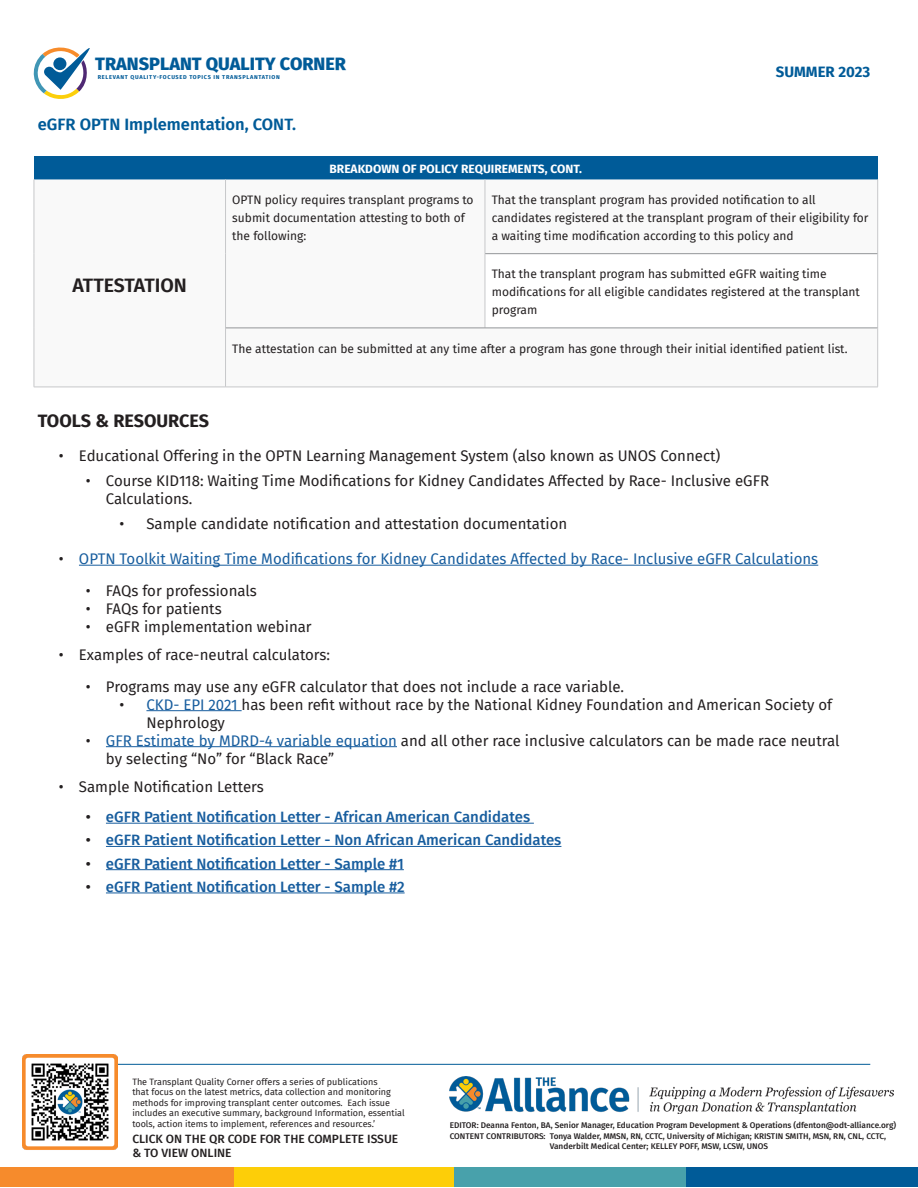
<style>
.page{position:relative;width:918px;height:1188px;background:#fff}
.page>*{position:absolute;margin:0;border:0;box-sizing:border-box;transform-origin:0 0}
.Table_text{font:600 19.5px "Fira Sans";letter-spacing:-.005em;color:#231f20}
.t1{font:800 18px "Fira Sans";color:#005b98}
.Subhead__Kicker{font:700 18px "Fira Sans";color:#231f20}
.Spotlight_header{font:600 16.5px "Fira Sans";color:#005b98}
.t2{font:15px/18px "Fira Sans";color:#231f20}
.t3{font:500 15px "Fira Sans";color:#175d9e}
.t4{font:15px "Fira Sans";color:#175d9e}
.t5{font:700 15px "Fira Sans";color:#005b98}
.Table_text-2{font:12px/18px "Fira Sans";color:#231f20}
.t6{font:500 12px/13.5px "Fira Sans";color:#231f20}
.t7{font:700 12px "Fira Sans";color:#fff}
.t8{font:9px/10.5px "Fira Sans";color:#231f20}
.t9{font:500 8.25px/10.5px "Fira Sans";color:#231f20}
.t10{font:700 5.7px "Fira Sans";letter-spacing:.12em;color:#005b98}
.s1{color:#231f20}
.s2{color:#175d9e}
</style>
<div class="page">
<hr style="left:38px;top:1064px;width:832px;height:1px;background:#005b98">
<div style="left:230px;top:1167px;width:236px;height:20px;background:#fdce08"></div>
<div style="left:0;top:1167px;width:233px;height:20px;background:#f68b2c"></div>
<div style="left:455px;top:1167px;width:236px;height:20px;background:#48a1ab"></div>
<div style="left:686px;top:1167px;width:232px;height:20px;background:#005b98"></div>
<img style="left:450px;top:1077px;width:443px;height:36px">
<img style="left:22px;top:1054px;width:96px;height:96px">
<div style="left:34px;top:156px;width:844px;height:23px;background:#005b98"></div>
<svg style="left:35px;top:179px;width:842px;height:208px"></svg>
<hr style="left:34px;top:179px;width:1px;height:75px;background:#c7c8ca">
<hr style="left:34px;top:254px;width:1px;height:74px;background:#c7c8ca">
<hr style="left:34px;top:328px;width:1px;height:59px;background:#c7c8ca">
<hr style="left:34px;top:387px;width:192px;height:1px;background:#c7c8ca">
<hr style="left:225px;top:179px;width:1px;height:75px;background:#c7c8ca">
<hr style="left:225px;top:254px;width:1px;height:74px;background:#c7c8ca">
<hr style="left:485px;top:179px;width:1px;height:75px;background:#c7c8ca">
<hr style="left:877px;top:179px;width:1px;height:75px;background:#c7c8ca">
<hr style="left:485px;top:253px;width:393px;height:1px;background:#939598">
<hr style="left:485px;top:254px;width:1px;height:74px;background:#c7c8ca">
<hr style="left:877px;top:254px;width:1px;height:74px;background:#c7c8ca">
<hr style="left:226px;top:328px;width:259px;height:1px;background:#939598">
<hr style="left:485px;top:328px;width:393px;height:1px;background:#939598">
<hr style="left:225px;top:328px;width:1px;height:59px;background:#c7c8ca">
<hr style="left:877px;top:328px;width:1px;height:59px;background:#c7c8ca">
<hr style="left:226px;top:387px;width:259px;height:1px;background:#c7c8ca">
<hr style="left:485px;top:387px;width:393px;height:1px;background:#c7c8ca">
<hr style="left:79px;top:565px;width:739px;height:1px;background:#175d9e">
<hr style="left:146px;top:710px;width:96px;height:1px;background:#175d9e">
<hr style="left:106px;top:746px;width:291px;height:1px;background:#175d9e">
<hr style="left:106px;top:823px;width:428px;height:1px;background:#175d9e">
<hr style="left:106px;top:846px;width:455px;height:1px;background:#175d9e">
<hr style="left:106px;top:869px;width:298px;height:1px;background:#175d9e">
<hr style="left:106px;top:893px;width:299px;height:1px;background:#175d9e">
<svg style="left:33px;top:47px;width:57px;height:52px"></svg>
<p class="t1" style="left:95px;top:48px;width:252px">TRANSPLANT QUALITY CORNER</p>
<p class="t5" style="left:776px;top:59px;width:96px">SUMMER 2023</p>
<p class="t10" style="left:98px;top:73px;width:184px">RELEVANT QUALITY-FOCUSED TOPICS IN TRANSPLANTATION</p>
<p class="Spotlight_header" style="left:38px;top:111px;width:260px">eGFR OPTN Implementation, CONT.</p>
<p class="t7" style="left:330px;top:159px;width:254px">BREAKDOWN OF POLICY REQUIREMENTS, CONT.</p>
<p class="Table_text" style="left:72px;top:269px;width:116px">ATTESTATION</p>
<p class="Table_text-2" style="left:232px;top:191px;width:243px">OPTN policy requires transplant programs to submit documentation attesting to both of the following:</p>
<p class="Table_text-2" style="left:492px;top:191px;width:378px">That the transplant program has provided notification to all candidates registered at the transplant program of their eligibility for a waiting time modification according to this policy and</p>
<p class="Table_text-2" style="left:492px;top:265px;width:370px">That the transplant program has submitted eGFR waiting time modifications for all eligible candidates registered at the transplant program</p>
<p class="Table_text-2" style="left:232px;top:339px;width:617px">The attestation can be submitted at any time after a program has gone through their initial identified patient list.</p>
<p class="Subhead__Kicker" style="left:38px;top:406px;width:173px">TOOLS &amp; RESOURCES</p>
<p class="t2" style="left:59px;top:447px;width:663px">• Educational Offering in the OPTN Learning Management System (also known as UNOS Connect)</p>
<p class="t2" style="left:106px;top:471px;width:665px;text-indent:-20px">• Course KID118: Waiting Time Modifications for Kidney Candidates Affected by Race- Inclusive eGFR<br>Calculations.</p>
<p class="t2" style="left:119px;top:514px;width:449px">• Sample candidate notification and attestation documentation</p>
<p class="t4" style="left:59px;top:548px;width:761px"><span class="s1">•</span> OPTN Toolkit Waiting Time Modifications for Kidney Candidates Affected by Race- Inclusive eGFR Calculations</p>
<p class="t2" style="left:86px;top:581px;width:173px">• FAQs for professionals</p>
<p class="t2" style="left:86px;top:599px;width:138px">• FAQs for patients</p>
<p class="t2" style="left:86px;top:617px;width:228px">• eGFR implementation webinar</p>
<p class="t2" style="left:59px;top:645px;width:273px">• Examples of race-neutral calculators:</p>
<p class="t2" style="left:86px;top:677px;width:540px">• Programs may use any eGFR calculator that does not include a race variable.</p>
<p class="t2" style="left:146px;top:695px;width:687px;text-indent:-27px">• <span class="s2">CKD- EPI 2021</span> has been refit without race by the National Kidney Foundation and American Society of<br>Nephrology</p>
<p class="t2" style="left:106px;top:731px;width:735px;text-indent:-20px">• <span class="s2">GFR Estimate by MDRD-4 variable equation</span> and all other race inclusive calculators can be made race neutral by selecting “No” for “Black Race”</p>
<p class="t2" style="left:59px;top:777px;width:207px">• Sample Notification Letters</p>
<p class="t3" style="left:86px;top:805px;width:446px"><span class="s1">•</span> eGFR Patient Notification Letter - African American Candidates</p>
<p class="t3" style="left:86px;top:828px;width:477px"><span class="s1">•</span> eGFR Patient Notification Letter - Non African American Candidates</p>
<p class="t3" style="left:86px;top:851px;width:320px"><span class="s1">•</span> eGFR Patient Notification Letter - Sample #1</p>
<p class="t3" style="left:86px;top:875px;width:320px"><span class="s1">•</span> eGFR Patient Notification Letter - Sample #2</p>
<p class="t8" style="left:132px;top:1076px;width:274px">The Transplant Quality Corner offers a series of publications<br>that focus on the latest metrics, data collection and monitoring methods for improving transplant center outcomes. Each issue includes an executive summary, background Information, essential tools, action items to implement, references and resources.’</p>
<p class="t6" style="left:132px;top:1132px;width:267px">CLICK ON THE QR CODE FOR THE COMPLETE ISSUE &amp; TO VIEW ONLINE</p>
<p class="t9" style="left:450px;top:1120px;width:448px">EDITOR: Deanna Fenton, BA, Senior Manager, Education Program Development &amp; Operations (dfenton@odt-alliance.org)</p>
<p class="t9" style="left:450px;top:1130px;width:97px">CONTENT CONTRIBUTORS:</p>
<p class="t9" style="left:550px;top:1130px;width:338px">Tonya Walder, MMSN, RN, CCTC, University of Michigan; KRISTIN SMITH, MSN, RN, CNL, CCTC,<br>Vanderbilt Medical Center; KELLEY POFF, MSW, LCSW, UNOS</p>
</div>
